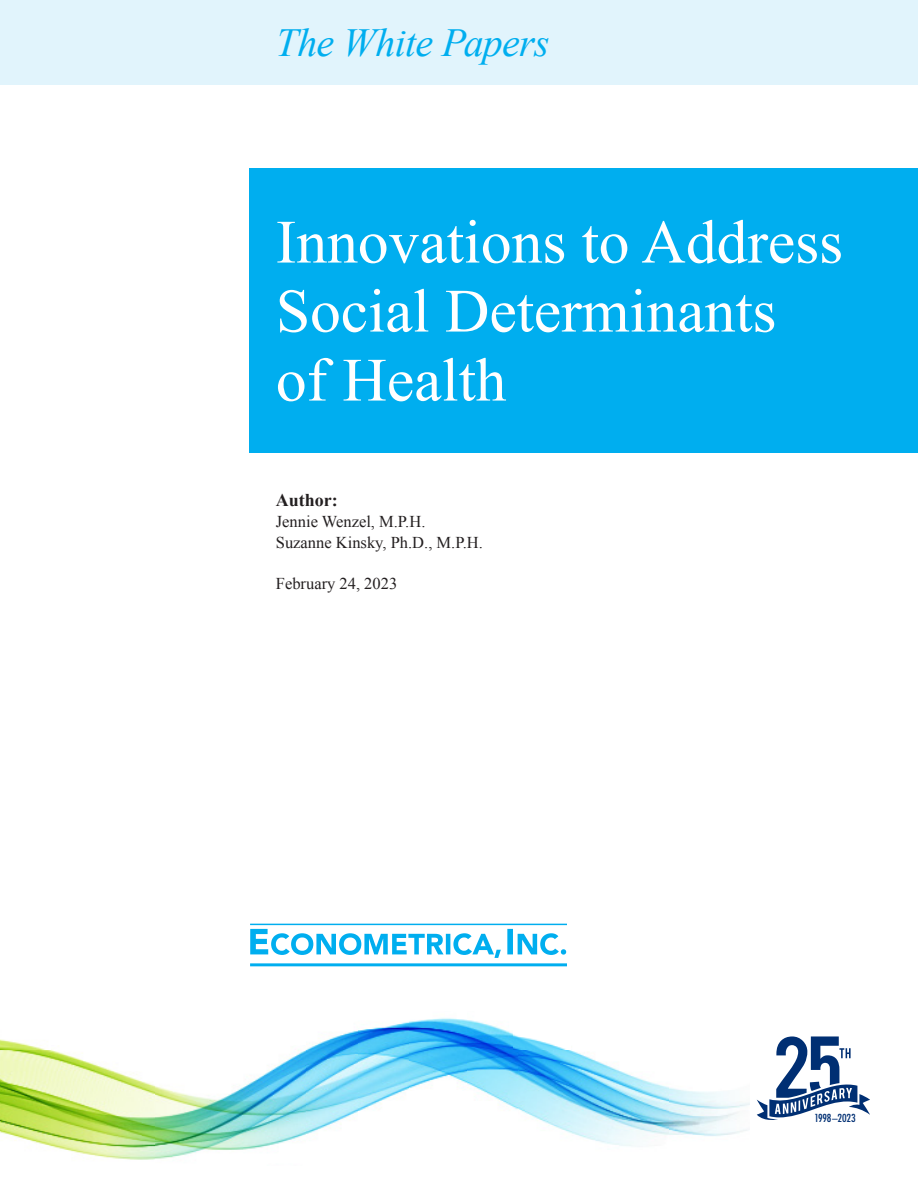
<style>
.page{position:relative;width:918px;height:1188px;background:#fff}
.page>*{position:absolute;margin:0;border:0;box-sizing:border-box;transform-origin:0 0}
.Cover_Title_1{font:61.5px/69px "Times New Roman";color:#fff}
.t1{font:italic 39.75px "Times New Roman";letter-spacing:-.015em;color:#00aeef}
.t2{font:700 18px "Times New Roman";color:#231f20}
.t3{font:16.5px/21px "Times New Roman";color:#231f20}
.t4{font:condensed 10.8px "Futura";letter-spacing:-.01em;color:#002f73}
</style>
<div class="page">
<div style="left:250px;top:168px;width:668px;height:284px;background:#00aeef"></div>
<div style="left:0;top:0;width:918px;height:84px;background:#e1f4fc"></div>
<img style="left:154px;top:1050px;width:152px;height:110px">
<img style="left:306px;top:1030px;width:53px;height:104px">
<img style="left:0;top:1049px;width:154px;height:111px">
<img style="left:518px;top:1050px;width:152px;height:96px">
<img style="left:670px;top:1088px;width:80px;height:48px">
<img style="left:359px;top:1021px;width:51px;height:90px">
<img style="left:467px;top:1020px;width:51px;height:90px">
<img style="left:410px;top:1018px;width:57px;height:71px">
<img style="left:722px;top:1088px;width:28px;height:1px">
<img style="left:0;top:1039px;width:51px;height:11px">
<img style="left:513px;top:1020px;width:53px;height:30px">
<svg style="left:757px;top:1036px;width:113px;height:84px"></svg>
<svg style="left:250px;top:929px;width:316px;height:29px"></svg>
<hr style="left:250px;top:963px;width:317px;height:3px;background:#00aeef">
<hr style="left:250px;top:924px;width:317px;height:1px;background:#00aeef">
<p class="t1" style="left:276px;top:15px;width:275px">The White Papers</p>
<p class="Cover_Title_1" style="left:276px;top:207px;width:569px">Innovations to Address<br>Social Determinants<br>of Health</p>
<p class="t2" style="left:276px;top:488px;width:63px">Author:</p>
<p class="t3" style="left:276px;top:511px;width:209px">Jennie Wenzel, M.P.H.<br>Suzanne Kinsky, Ph.D., M.P.H.</p>
<p class="t3" style="left:276px;top:573px;width:123px">February 24, 2023</p>
<p class="t4" style="left:815px;top:1111px;width:43px">1998–2023</p>
</div>
